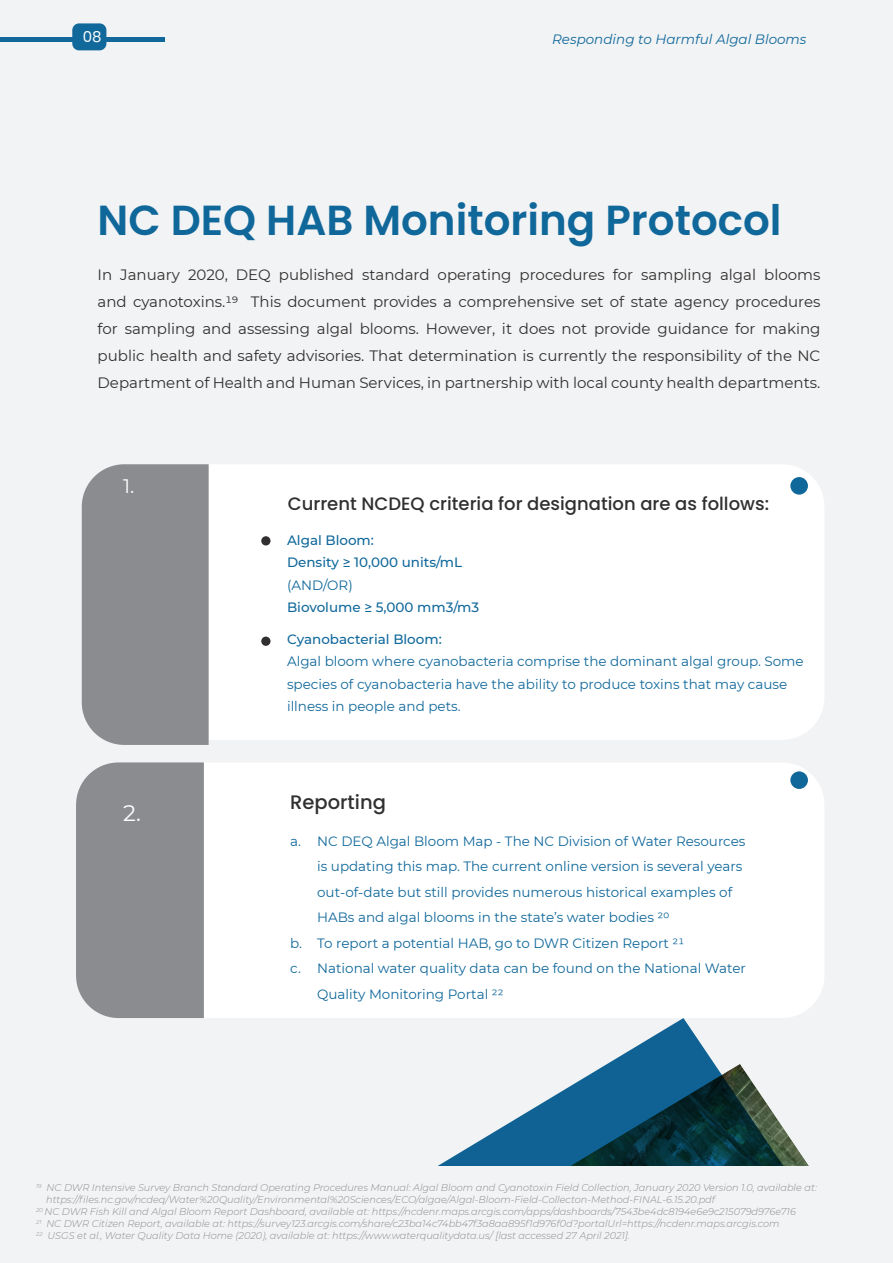
<style>
.page{position:relative;width:893px;height:1263px;background:#fff}
.page>*{position:absolute;margin:0;border:0;box-sizing:border-box;transform-origin:0 0}
.t1{font:600 42px "Poppins";color:#10679a}
.t2{font:22.5px "Montserrat";color:#fff}
.t3{font:500 19.5px "Poppins";color:#312f30}
.t4{font:19.5px "Montserrat";color:#fff}
.t5{font:500 18px "Poppins";color:#312f30}
.t6{font:15px/27px "Montserrat";color:#312f30;text-align:justify}
.t7{font:15px "Poppins";color:#fff}
.t8{font:13.5px/25.5px "Montserrat";color:#10689b}
.t9{font:500 13.5px "Montserrat";color:#10689b}
.t10{font:italic 13.5px "Montserrat";color:#10689b}
.t11{font:italic 300 9.75px "Montserrat";color:#8a8c8f}
</style>
<div class="page">
<div style="left:0;top:0;width:892px;height:1262px;background:#f2f3f4"></div>
<div style="left:209px;top:465px;width:615px;height:275px;background:#fff"></div>
<div style="left:82px;top:464px;width:127px;height:281px;background:#8a8c8f"></div>
<div style="left:204px;top:763px;width:620px;height:255px;background:#fff"></div>
<div style="left:76px;top:762px;width:128px;height:256px;background:#8a8c8f"></div>
<div style="left:790px;top:771px;width:18px;height:18px;background:#10679a;border-radius:50%"></div>
<div style="left:790px;top:477px;width:18px;height:18px;background:#10679a;border-radius:50%"></div>
<svg style="left:438px;top:1018px;width:371px;height:148px"></svg>
<div style="left:0;top:1167px;width:893px;height:96px;background:#f2f3f4"></div>
<div style="left:261px;top:536px;width:10px;height:9px;background:#312f30;border-radius:50%"></div>
<div style="left:261px;top:637px;width:10px;height:9px;background:#312f30;border-radius:50%"></div>
<div style="left:0;top:37px;width:165px;height:5px;background:#10689b"></div>
<div style="left:72px;top:23px;width:34px;height:27px;background:#10689b;border-radius:7px"></div>
<p class="t7" style="left:83px;top:28px;width:20px">08</p>
<p class="t10" style="left:552px;top:30px;width:256px">Responding to Harmful Algal Blooms</p>
<p class="t1" style="left:98px;top:196px;width:685px">NC DEQ HAB Monitoring Protocol</p>
<p class="t6" style="left:98px;top:261px;width:724px">In January 2020, DEQ published standard operating procedures for sampling algal blooms and cyanotoxins.19 This document provides a comprehensive set of state agency procedures for sampling and assessing algal blooms. However, it does not provide guidance for making public health and safety advisories. That determination is currently the responsibility of the NC Department of Health and Human Services, in partnership with local county health departments.</p>
<p class="t4" style="left:123px;top:472px;width:13px">1.</p>
<p class="t2" style="left:123px;top:797px;width:19px">2.</p>
<p class="t5" style="left:288px;top:493px;width:483px">Current NCDEQ criteria for designation are as follows:</p>
<p class="t9" style="left:287px;top:530px;width:88px">Algal Bloom:</p>
<p class="t9" style="left:287px;top:553px;width:177px">Density ≥ 10,000 units/mL</p>
<p class="t8" style="left:287px;top:572px;width:67px">(AND/OR)</p>
<p class="t9" style="left:287px;top:598px;width:194px">Biovolume ≥ 5,000 mm3/m3</p>
<p class="t9" style="left:287px;top:629px;width:156px">Cyanobacterial Bloom:</p>
<p class="t8" style="left:287px;top:650px;width:518px;line-height:22.5px">Algal bloom where cyanobacteria comprise the dominant algal group. Some species of cyanobacteria have the ability to produce toxins that may cause illness in people and pets.</p>
<p class="t3" style="left:290px;top:791px;width:97px">Reporting</p>
<p class="t8" style="left:317px;top:828px;width:430px;text-indent:-27px">a. NC DEQ Algal Bloom Map - The NC Division of Water Resources is updating this map. The current online version is several years out-of-date but still provides numerous historical examples of HABs and algal blooms in the state’s water bodies 20</p>
<p class="t8" style="left:290px;top:930px;width:396px">b. To report a potential HAB, go to DWR Citizen Report 21</p>
<p class="t8" style="left:317px;top:955px;width:430px;text-indent:-27px">c. National water quality data can be found on the National Water<br>Quality Monitoring Portal 22</p>
<p class="t11" style="left:36px;top:1181px;width:782px"><sup>19</sup> NC DWR Intensive Survey Branch Standard Operating Procedures Manual: Algal Bloom and Cyanotoxin Field Collection, January 2020 Version 1.0, available at:</p>
<p class="t11" style="left:46px;top:1193px;width:670px">https://files.nc.gov/ncdeq/Water%20Quality/Environmental%20Sciences/ECO/algae/Algal-Bloom-Field-Collecton-Method-FINAL-6.15.20.pdf</p>
<p class="t11" style="left:36px;top:1205px;width:761px"><sup>20</sup> NC DWR Fish Kill and Algal Bloom Report Dashboard, available at: https://ncdenr.maps.arcgis.com/apps/dashboards/7543be4dc8194e6e9c215079d976e716</p>
<p class="t11" style="left:36px;top:1217px;width:745px"><sup>21</sup> NC DWR Citizen Report, available at: https://survey123.arcgis.com/share/c23ba14c74bb47f3a8aa895f1d976f0d?portalUrl=https://ncdenr.maps.arcgis.com</p>
<p class="t11" style="left:36px;top:1229px;width:595px"><sup>22</sup> USGS et al., Water Quality Data Home (2020), available at: https://www.waterqualitydata.us/ [last accessed 27 April 2021].</p>
</div>
